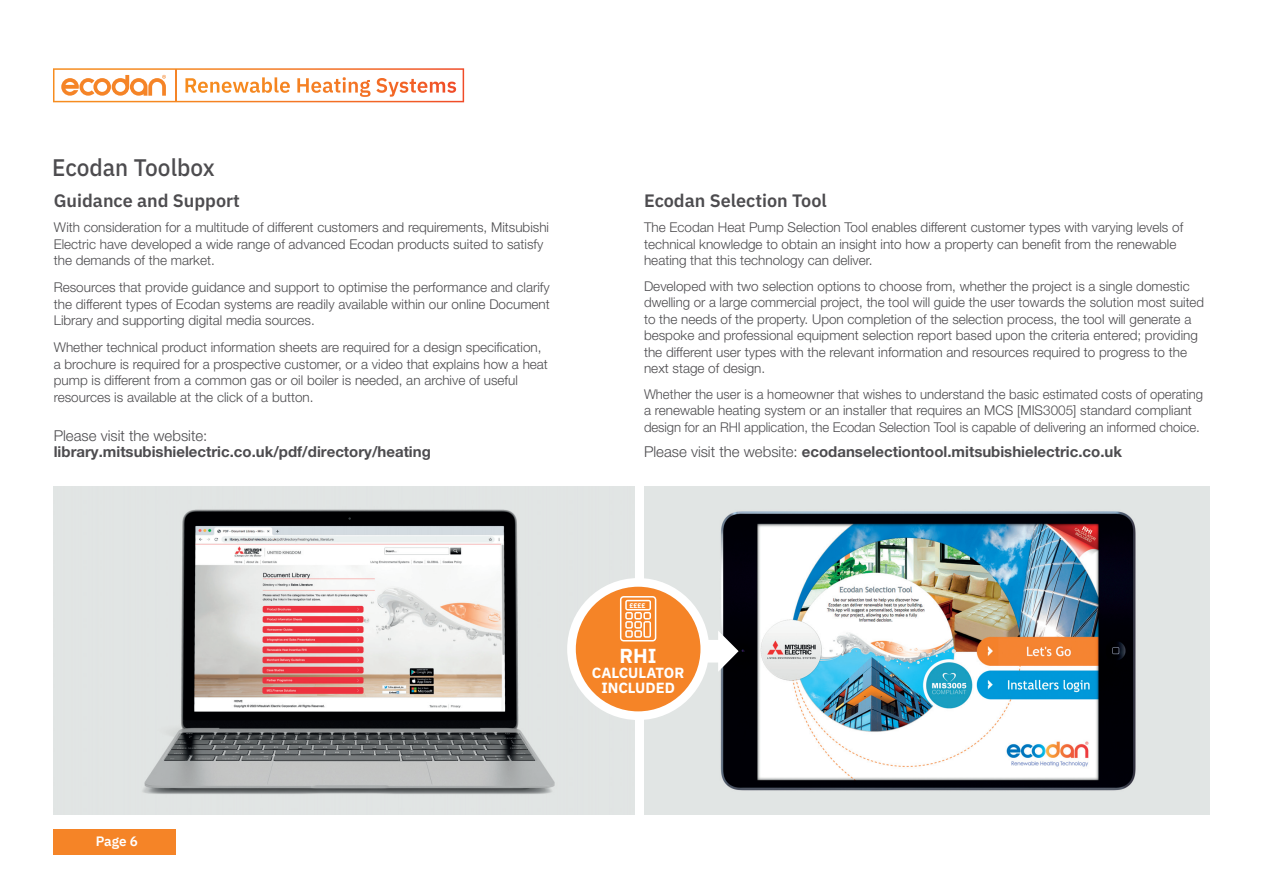
<style>
.page{position:relative;width:1263px;height:893px;background:#fff}
.page>*{position:absolute;margin:0;border:0;box-sizing:border-box;transform-origin:0 0}
.t1{font:500 24px "IBM Plex Sans";color:#4d4c4f;scale:.94 1}
.t2{font:700 20.25px "IBM Plex Sans";color:#fff}
.t3{font:600 18px "IBM Plex Sans";color:#4d4c4f}
.t4{font:700 15px "Helvetica Neue LT Pro";color:#4d4c4f}
.t5{font:300 15px "Helvetica Neue LT Pro";color:#4d4c4f}
.t6{font:700 14.7px/15.3px "IBM Plex Sans";color:#fff;text-align:center}
.t7{font:300 13.5px/16.5px "Helvetica Neue LT Pro";color:#4d4c4f}
.t8{font:600 13.5px "IBM Plex Sans";color:#fff}
.t9{font:700 6.9px "IBM Plex Sans";color:#fff}
.s1{font-weight:300}
</style>
<div class="page">
<img style="left:53px;top:487px;width:582px;height:328px">
<img style="left:644px;top:487px;width:566px;height:328px">
<svg style="left:705px;top:631px;width:33px;height:41px"></svg>
<div style="left:567px;top:578px;width:142px;height:142px;background:#fff;border-radius:50%"></div>
<div style="left:576px;top:587px;width:124px;height:124px;background:#f58427;border-radius:50%"></div>
<svg style="left:620px;top:596px;width:36px;height:45px"></svg>
<svg style="left:53px;top:68px;width:411px;height:34px"></svg>
<div style="left:53px;top:829px;width:122px;height:26px;background:#f58427"></div>
<h1 class="t1" style="left:52px;top:158px;width:174px">Ecodan Toolbox</h1>
<h3 class="t3" style="left:54px;top:193px;width:188px">Guidance and Support</h3>
<p class="t7" style="left:54px;top:221px;width:497px">With consideration for a multitude of different customers and requirements, Mitsubishi<br>Electric have developed a wide range of advanced Ecodan products suited to satisfy the demands of the market.</p>
<p class="t7" style="left:54px;top:281px;width:498px;text-align:justify">Resources that provide guidance and support to optimise the performance and clarify the different types of Ecodan systems are readily available within our online Document Library and supporting digital media sources.</p>
<p class="t7" style="left:54px;top:341px;width:496px">Whether technical product information sheets are required for a design specification, a brochure is required for a prospective customer, or a video that explains how a heat pump is different from a common gas or oil boiler is needed, an archive of useful resources is available at the click of a button.</p>
<p class="t5" style="left:54px;top:430px;width:155px">Please visit the website:</p>
<p class="t4" style="left:54px;top:446px;width:379px">library.mitsubishielectric.co.uk/pdf/directory/heating</p>
<h3 class="t3" style="left:644px;top:193px;width:184px">Ecodan Selection Tool</h3>
<p class="t7" style="left:644px;top:221px;width:541px">The Ecodan Heat Pump Selection Tool enables different customer types with varying levels of technical knowledge to obtain an insight into how a property can benefit from the renewable heating that this technology can deliver.</p>
<p class="t7" style="left:644px;top:279px;width:561px">Developed with two selection options to choose from, whether the project is a single domestic dwelling or a large commercial project, the tool will guide the user towards the solution most suited to the needs of the property. Upon completion of the selection process, the tool will generate a bespoke and professional equipment selection report based upon the criteria entered; providing the different user types with the relevant information and resources required to progress to the next stage of design.</p>
<p class="t7" style="left:644px;top:387px;width:561px">Whether the user is a homeowner that wishes to understand the basic estimated costs of operating a renewable heating system or an installer that requires an MCS [MIS3005] standard compliant design for an RHI application, the Ecodan Selection Tool is capable of delivering an informed choice.</p>
<p class="t4" style="left:644px;top:446px;width:479px"><span class="s1">Please visit the website:</span> ecodanselectiontool.mitsubishielectric.co.uk</p>
<p class="t9" style="left:630px;top:602px;width:17px">££££</p>
<h2 class="t2" style="left:619px;top:648px;width:39px">RHI</h2>
<p class="t6" style="left:592px;top:667px;width:94px">CALCULATOR<br>INCLUDED</p>
<p class="t8" style="left:96px;top:832px;width:44px">Page 6</p>
</div>
